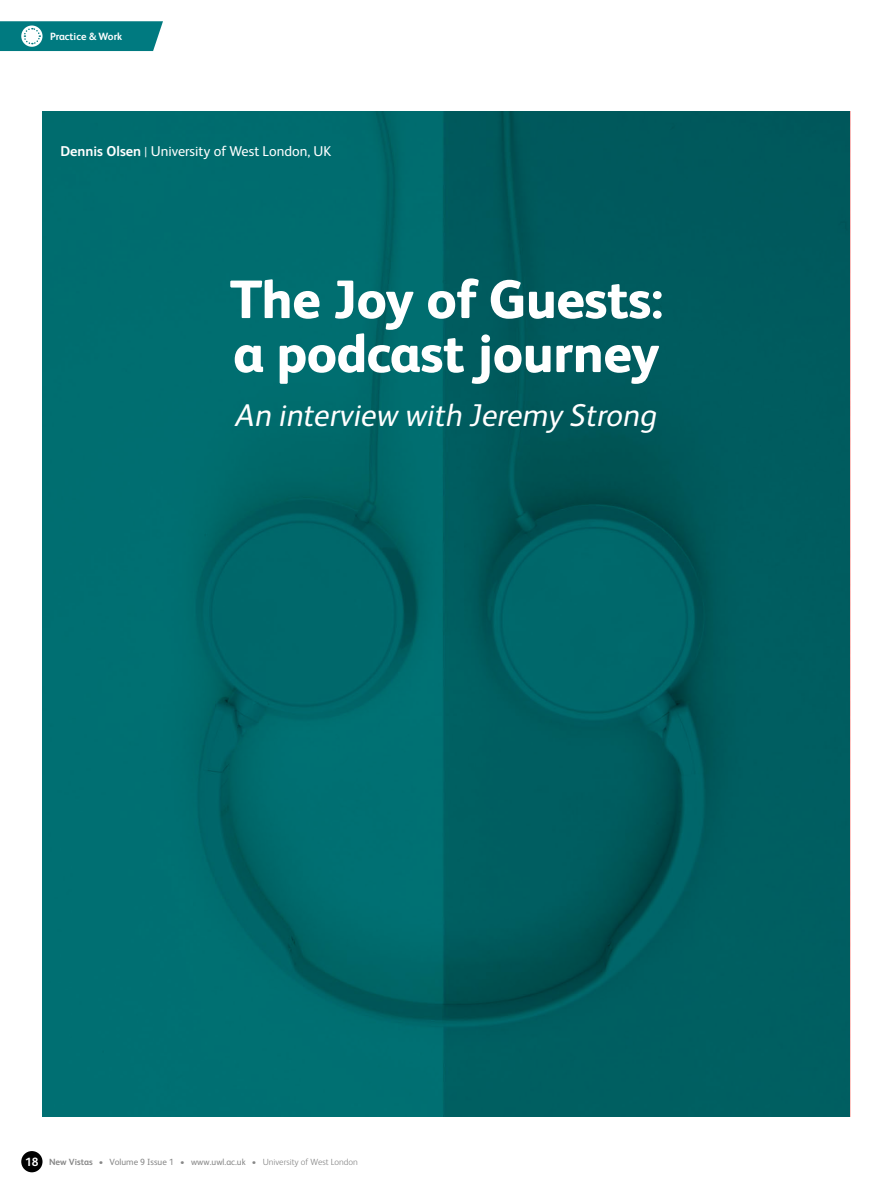
<style>
.page{position:relative;width:893px;height:1191px;background:#fff}
.page>*{position:absolute;margin:0;border:0;box-sizing:border-box;transform-origin:0 0}
.t1{font:800 54px/54px "FS Albert";letter-spacing:-.01em;color:#fff}
.t2{font:italic 31.5px "FS Albert";color:#fff}
.t3{font:14.25px "FS Albert 2";color:#fff}
.t4{font:10.5px "FS Albert Bold 2";color:#fff}
.t5{font:9px "FS Albert";color:#878787}
.s1{font-family:"FS Albert Bold 2"}
.s2{font-family:"FS Albert Light 2"}
.s3{font-family:"FS Albert Bold 2";font-size:12px;color:#fff}
.s4{font-weight:700}
.s5{font-weight:300}
</style>
<div class="page">
<div style="left:21px;top:1151px;width:22px;height:21px;background:#000;border-radius:50%"></div>
<img style="left:43px;top:111px;width:807px;height:1005px">
<svg style="left:0;top:21px;width:163px;height:30px;background:#1a878d"></svg>
<p class="t4" style="left:50px;top:29px;width:74px">Practice &amp; Work</p>
<h3 class="t3" style="left:60px;top:142px;width:272px"><span class="s1">Dennis Olsen</span> <span class="s2">|</span> University of West London, UK</h3>
<h1 class="t1" style="left:230px;top:270px;width:435px">The Joy of Guests: a podcast journey</h1>
<h2 class="t2" style="left:236px;top:394px;width:422px">An interview with Jeremy Strong</h2>
<p class="t5" style="left:25px;top:1156px;width:334px"><span class="s3">18</span> <span class="s4">New Vistas</span> <span class="s5">•</span> Volume 9 Issue 1 <span class="s5">•</span> www.uwl.ac.uk <span class="s5">• University of West London</span></p>
</div>
